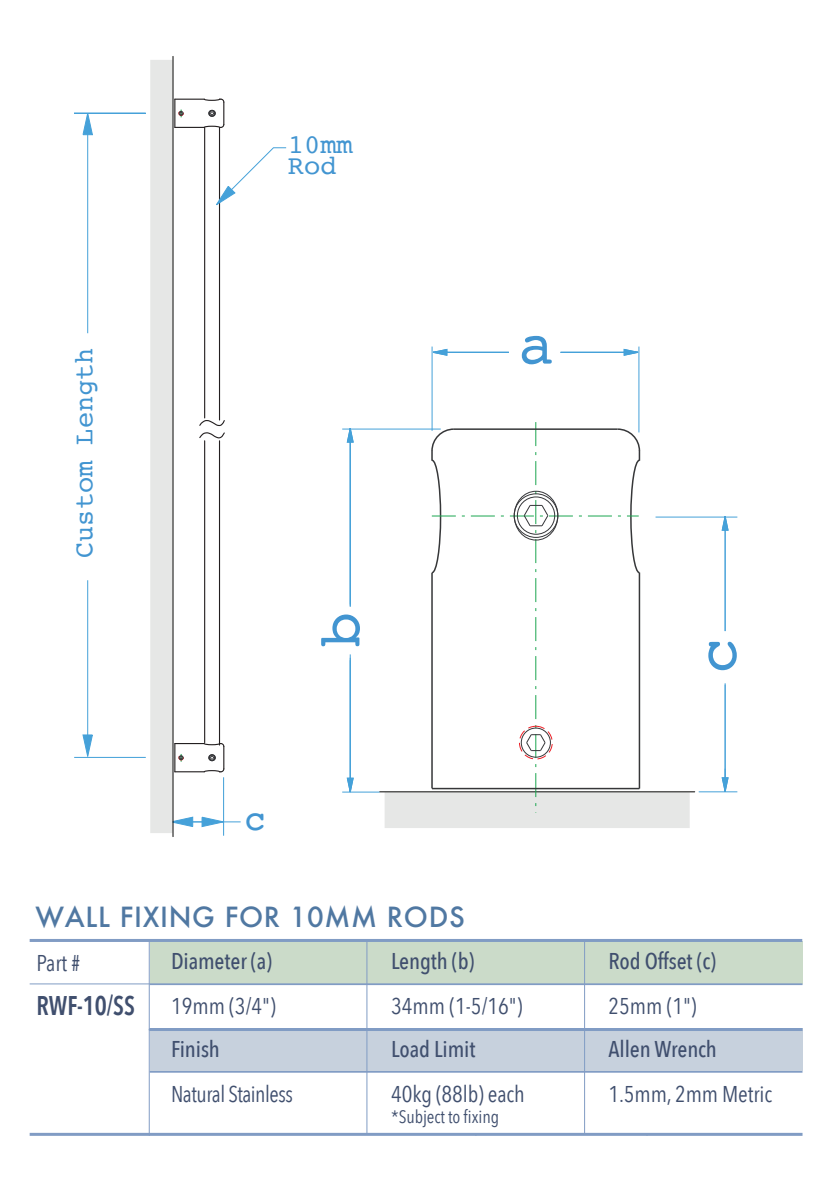
<style>
.page{position:relative;width:833px;height:1188px;background:#fff}
.page>*{position:absolute;margin:0;border:0;box-sizing:border-box;transform-origin:0 0}
.t1{font:59.85px "Courier";color:#4295d1}
.t2{font:36px "Courier";color:#4295d1}
.t3{font:500 27px "Futura";letter-spacing:.025em;color:#5078a2}
.t4{font:27px/21px "Courier";color:#4295d1}
.t5{font:600 27px "Avenir Next Condensed";color:#404f6e;scale:.89 1}
.t6{font:22.8px "Avenir Next Condensed";letter-spacing:-.005em;color:#404f6e}
.t7{font:500 22.8px "Avenir Next Condensed";letter-spacing:-.005em;color:#404f6e}
.t8{font:18px "Avenir Next Condensed";letter-spacing:-.005em;color:#404f6e}
</style>
<div class="page">
<hr style="left:379px;top:791px;width:315px;height:1px;background:#050504">
<svg style="left:722px;top:516px;width:6px;height:115px"></svg>
<hr style="left:724px;top:516px;width:1px;height:115px;background:#45a1d9">
<svg style="left:722px;top:683px;width:6px;height:109px"></svg>
<hr style="left:724px;top:685px;width:1px;height:107px;background:#45a1d9">
<hr style="left:698px;top:792px;width:39px;height:1px;background:#45a1d9">
<hr style="left:655px;top:517px;width:82px;height:1px;background:#45a1d9">
<svg style="left:347px;top:428px;width:6px;height:179px"></svg>
<hr style="left:350px;top:428px;width:1px;height:178px;background:#45a1d9">
<svg style="left:347px;top:654px;width:6px;height:138px"></svg>
<hr style="left:350px;top:660px;width:1px;height:132px;background:#45a1d9">
<hr style="left:342px;top:429px;width:98px;height:1px;background:#45a1d9">
<hr style="left:342px;top:792px;width:37px;height:1px;background:#45a1d9">
<svg style="left:433px;top:349px;width:76px;height:6px"></svg>
<hr style="left:433px;top:352px;width:76px;height:1px;background:#45a1d9">
<svg style="left:560px;top:349px;width:78px;height:6px"></svg>
<hr style="left:560px;top:352px;width:78px;height:1px;background:#45a1d9">
<hr style="left:638px;top:347px;width:1px;height:85px;background:#45a1d9">
<hr style="left:432px;top:347px;width:1px;height:84px;background:#45a1d9">
<div style="left:150px;top:1029px;width:652px;height:42px;background:#c7d1dd"></div>
<div style="left:150px;top:941px;width:652px;height:42px;background:#cbdbc9"></div>
<hr style="left:30px;top:939px;width:772px;height:3px;background:#819cc4">
<hr style="left:30px;top:984px;width:772px;height:1px;background:#819cc4">
<hr style="left:149px;top:1028px;width:653px;height:3px;background:#819cc4">
<hr style="left:150px;top:1071px;width:652px;height:2px;background:#819cc4">
<hr style="left:149px;top:941px;width:1px;height:193px;background:#819cc4">
<hr style="left:366px;top:941px;width:1px;height:192px;background:#819cc4">
<hr style="left:584px;top:941px;width:1px;height:193px;background:#819cc4">
<hr style="left:30px;top:1133px;width:772px;height:3px;background:#819cc4">
<hr style="left:74px;top:757px;width:72px;height:1px;background:#45a1d9">
<hr style="left:74px;top:113px;width:72px;height:1px;background:#45a1d9">
<hr style="left:87px;top:126px;width:1px;height:207px;background:#45a1d9">
<svg style="left:83px;top:114px;width:9px;height:21px"></svg>
<hr style="left:87px;top:580px;width:1px;height:164px;background:#45a1d9">
<svg style="left:83px;top:735px;width:9px;height:22px"></svg>
<hr style="left:223px;top:777px;width:1px;height:59px;background:#45a1d9">
<svg style="left:150px;top:60px;width:136px;height:773px"></svg>
<hr style="left:173px;top:56px;width:1px;height:781px;background:#050504">
<svg style="left:384px;top:422px;width:305px;height:406px"></svg>
<p class="t4" style="left:288px;top:133px;width:66px">10mm<br>Rod</p>
<p class="t4" style="left:73px;top:558px;width:212px;rotate:-90deg">Custom Length</p>
<h1 class="t1" style="left:294px;top:648px;width:37px;rotate:-90deg">b</h1>
<h1 class="t1" style="left:518px;top:298px;width:37px">a</h1>
<h1 class="t1" style="left:670px;top:673px;width:37px;rotate:-90deg">c</h1>
<h2 class="t2" style="left:245px;top:791px;width:23px">c</h2>
<p class="t3" style="left:35px;top:899px;width:431px">WALL FIXING FOR 10MM RODS</p>
<p class="t7" style="left:171px;top:947px;width:102px">Diameter (a)</p>
<p class="t6" style="left:171px;top:987px;width:106px">19mm (3/4")</p>
<p class="t7" style="left:391px;top:947px;width:85px">Length (b)</p>
<p class="t6" style="left:391px;top:987px;width:133px">34mm (1-5/16")</p>
<p class="t6" style="left:36px;top:944px;width:45px">Part #</p>
<p class="t5" style="left:36px;top:983px;width:112px">RWF-10/SS</p>
<p class="t7" style="left:171px;top:1035px;width:50px">Finish</p>
<p class="t6" style="left:171px;top:1074px;width:123px">Natural Stainless</p>
<p class="t7" style="left:391px;top:1035px;width:86px">Load Limit</p>
<p class="t6" style="left:391px;top:1074px;width:135px">40kg (88lb) each</p>
<p class="t8" style="left:391px;top:1101px;width:109px">*Subject to fixing</p>
<p class="t7" style="left:608px;top:947px;width:109px">Rod Offset (c)</p>
<p class="t6" style="left:608px;top:987px;width:90px">25mm (1")</p>
<p class="t7" style="left:608px;top:1035px;width:110px">Allen Wrench</p>
<p class="t6" style="left:608px;top:1074px;width:165px">1.5mm, 2mm Metric</p>
</div>
